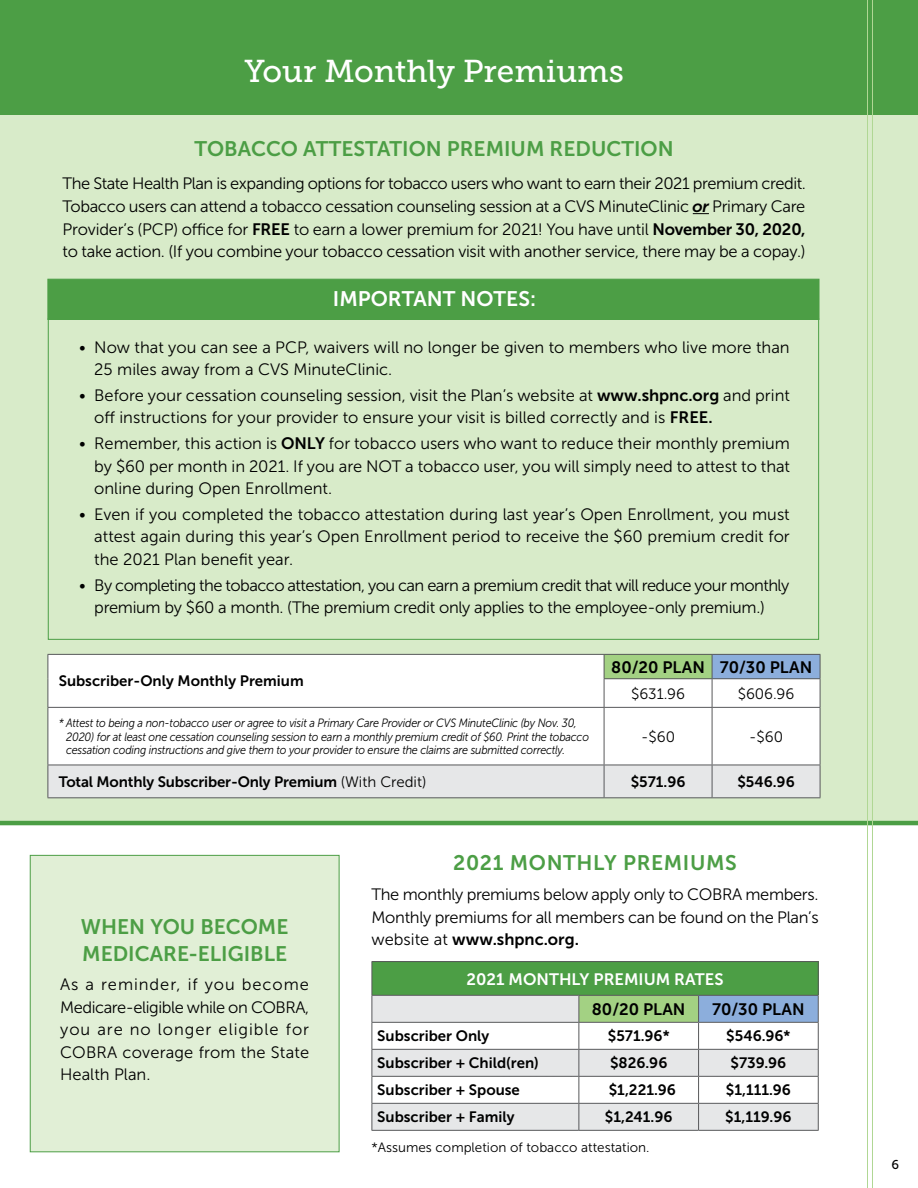
<style>
.page{position:relative;width:918px;height:1188px;background:#fff}
.page>*{position:absolute;margin:0;border:0;box-sizing:border-box;transform-origin:0 0}
.t1{font:31.5px "Museo Slab 500";color:#fff}
.t2{font:21px/27px "Museo Sans 700";color:#4c9e45}
.t3{font:21px "Museo Sans 700";letter-spacing:.03em;color:#4c9e45}
.t4{font:21px "Museo Sans 700";color:#fff}
.t5{font:16.5px/22.5px "Museo Sans 300";color:#000;text-align:justify}
.t6{font:16.5px/22.5px "Museo Sans 300";letter-spacing:-.035em;color:#000;text-align:center}
.t7{font:16.5px/22.5px "Museo Sans 300";letter-spacing:-.02em;color:#000}
.t8{font:16.5px "Museo Sans 700";color:#000}
.t9{font:16.5px "Museo Sans 700";color:#fff}
.t10{font:15px "Museo Sans 700";color:#000}
.t11{font:15px "Museo Sans 300";color:#000}
.t12{font:13.5px "Museo Sans 300";color:#000}
.t13{font:12.75px "Museo Sans 500";color:#000}
.t14{font:italic 12px/13.5px "Museo Sans 300";letter-spacing:-.02em;color:#000;scale:.9 1}
.s1{font-family:"Museo Sans 700";font-style:italic}
.s2{font-family:"Museo Sans 700"}
.s3{font-family:"Museo Sans 300"}
</style>
<div class="page">
<div style="left:0;top:104px;width:918px;height:720px;background:#d8ebc9"></div>
<div style="left:30px;top:855px;width:309px;height:297px;background:#e1efd6;border:1px solid #4c9e45"></div>
<div style="left:49px;top:655px;width:771px;height:110px;background:#fff"></div>
<div style="left:604px;top:654px;width:108px;height:25px;background:#a3d183"></div>
<div style="left:712px;top:654px;width:108px;height:25px;background:#8caedc"></div>
<div style="left:49px;top:766px;width:771px;height:31px;background:#e6e7e8"></div>
<hr style="left:604px;top:654px;width:108px;height:1px;background:#58595b">
<hr style="left:712px;top:654px;width:108px;height:1px;background:#58595b">
<hr style="left:604px;top:678px;width:108px;height:1px;background:#58595b">
<hr style="left:712px;top:678px;width:108px;height:1px;background:#58595b">
<svg style="left:712px;top:655px;width:1px;height:52px"></svg>
<svg style="left:820px;top:655px;width:1px;height:52px"></svg>
<hr style="left:48px;top:708px;width:1px;height:57px;background:#58595b">
<hr style="left:604px;top:707px;width:108px;height:1px;background:#58595b">
<hr style="left:604px;top:708px;width:1px;height:57px;background:#58595b">
<hr style="left:712px;top:707px;width:108px;height:1px;background:#58595b">
<hr style="left:712px;top:708px;width:1px;height:57px;background:#58595b">
<hr style="left:820px;top:708px;width:1px;height:57px;background:#58595b">
<hr style="left:48px;top:765px;width:1px;height:32px;background:#58595b">
<hr style="left:604px;top:765px;width:108px;height:1px;background:#58595b">
<hr style="left:604px;top:765px;width:1px;height:32px;background:#58595b">
<hr style="left:712px;top:765px;width:108px;height:1px;background:#58595b">
<hr style="left:712px;top:765px;width:1px;height:32px;background:#58595b">
<hr style="left:820px;top:765px;width:1px;height:32px;background:#58595b">
<hr style="left:48px;top:797px;width:556px;height:1px;background:#58595b">
<hr style="left:604px;top:797px;width:108px;height:1px;background:#58595b">
<hr style="left:712px;top:797px;width:108px;height:1px;background:#58595b">
<hr style="left:48px;top:654px;width:556px;height:1px;background:#58595b">
<svg style="left:48px;top:655px;width:1px;height:52px"></svg>
<svg style="left:604px;top:655px;width:1px;height:52px"></svg>
<hr style="left:48px;top:707px;width:556px;height:1px;background:#58595b">
<hr style="left:48px;top:765px;width:556px;height:1px;background:#58595b">
<svg style="left:693px;top:213px;width:16px;height:1px"></svg>
<hr style="left:0;top:821px;width:918px;height:4px;background:#4c9e45">
<div style="left:372px;top:962px;width:446px;height:33px;background:#4c9e45"></div>
<hr style="left:372px;top:962px;width:1px;height:33px;background:#58595b">
<hr style="left:818px;top:962px;width:1px;height:33px;background:#58595b">
<hr style="left:579px;top:995px;width:120px;height:1px;background:#58595b">
<hr style="left:699px;top:995px;width:120px;height:1px;background:#58595b">
<svg style="left:372px;top:996px;width:447px;height:134px"></svg>
<hr style="left:579px;top:1130px;width:120px;height:1px;background:#58595b">
<hr style="left:699px;top:1130px;width:120px;height:1px;background:#58595b">
<hr style="left:372px;top:961px;width:207px;height:1px;background:#58595b">
<hr style="left:579px;top:961px;width:120px;height:1px;background:#58595b">
<hr style="left:699px;top:961px;width:120px;height:1px;background:#58595b">
<hr style="left:372px;top:995px;width:207px;height:1px;background:#58595b">
<hr style="left:372px;top:1022px;width:207px;height:1px;background:#58595b">
<hr style="left:372px;top:1049px;width:207px;height:1px;background:#58595b">
<hr style="left:372px;top:1076px;width:207px;height:1px;background:#58595b">
<hr style="left:372px;top:1103px;width:207px;height:1px;background:#58595b">
<hr style="left:372px;top:1130px;width:207px;height:1px;background:#58595b">
<div style="left:0;top:0;width:918px;height:114px;background:#4c9e45"></div>
<hr style="left:867px;top:0;width:1px;height:1188px;background:#b0d794">
<hr style="left:872px;top:0;width:1px;height:1188px;background:#b0d794">
<div style="left:48px;top:279px;width:771px;height:41px;background:#4c9e45"></div>
<h1 class="t1" style="left:244px;top:53px;width:381px">Your Monthly Premiums</h1>
<p class="t2" style="left:195px;top:135px;width:481px">TOBACCO ATTESTATION PREMIUM REDUCTION</p>
<p class="t5" style="left:63px;top:173px;width:745px">The State Health Plan is expanding options for tobacco users who want to earn their 2021 premium credit.<br>Tobacco users can attend a tobacco cessation counseling session at a CVS MinuteClinic <span class="s1">or</span> Primary Care Provider’s (PCP) office for <span class="s2">FREE</span> to earn a lower premium for 2021! You have until <span class="s2">November 30, 2020, </span>to take action. (If you combine your tobacco cessation visit with another service, there may be a copay.)</p>
<p class="t4" style="left:333px;top:287px;width:205px">IMPORTANT NOTES:</p>
<p class="t5" style="left:94px;top:336px;width:697px;text-indent:-15px">• Now that you can see a PCP, waivers will no longer be given to members who live more than<br>25 miles away from a CVS MinuteClinic.</p>
<p class="t5" style="left:94px;top:384px;width:697px;text-indent:-15px">• Before your cessation counseling session, visit the Plan’s website at <span class="s2">www.shpnc.org</span> and print off instructions for your provider to ensure your visit is billed correctly and is <span class="s2">FREE.</span></p>
<p class="t5" style="left:94px;top:432px;width:697px;text-indent:-15px">• Remember, this action is <span class="s2">ONLY</span> for tobacco users who want to reduce their monthly premium by $60 per month in 2021. If you are NOT a tobacco user, you will simply need to attest to that online during Open Enrollment.</p>
<p class="t5" style="left:94px;top:503px;width:697px;text-indent:-15px">• Even if you completed the tobacco attestation during last year’s Open Enrollment, you must attest again during this year’s Open Enrollment period to receive the $60 premium credit for the 2021 Plan benefit year.</p>
<p class="t6" style="left:79px;top:574px;width:712px">• By completing the tobacco attestation, you can earn a premium credit that will reduce your monthly premium by $60 a month. (The premium credit only applies to the employee-only premium.)</p>
<p class="t10" style="left:59px;top:673px;width:247px">Subscriber-Only Monthly Premium</p>
<p class="t8" style="left:611px;top:658px;width:203px">80/20 PLAN 70/30 PLAN</p>
<p class="t11" style="left:631px;top:685px;width:56px">$631.96</p>
<p class="t11" style="left:738px;top:685px;width:58px">$606.96</p>
<p class="t14" style="left:66px;top:716px;width:582px;text-indent:-7px">* Attest to being a non-tobacco user or agree to visit a Primary Care Provider or CVS MinuteClinic (by Nov. 30,<br>2020) for at least one cessation counseling session to earn a monthly premium credit of $60. Print the tobacco cessation coding instructions and give them to your provider to ensure the claims are submitted correctly.</p>
<p class="t11" style="left:641px;top:729px;width:36px">-$60</p>
<p class="t11" style="left:749px;top:729px;width:36px">-$60</p>
<p class="t10" style="left:59px;top:773px;width:369px">Total Monthly Subscriber-Only Premium <span class="s3">(With Credit)</span></p>
<p class="t10" style="left:631px;top:773px;width:56px">$571.96</p>
<p class="t10" style="left:737px;top:773px;width:59px">$546.96</p>
<p class="t2" style="left:81px;top:913px;width:209px">WHEN YOU BECOME<br>MEDICARE-ELIGIBLE</p>
<p class="t5" style="left:60px;top:973px;width:251px">As a reminder, if you become Medicare-eligible while on COBRA, you are no longer eligible for COBRA coverage from the State Health Plan.</p>
<p class="t3" style="left:453px;top:851px;width:285px">2021 MONTHLY PREMIUMS</p>
<p class="t7" style="left:372px;top:884px;width:449px">The monthly premiums below apply only to COBRA members.<br>Monthly premiums for all members can be found on the Plan’s</p>
<p class="t8" style="left:372px;top:931px;width:209px"><span class="s3">website at</span> www.shpnc.org.</p>
<p class="t9" style="left:467px;top:970px;width:258px">2021 MONTHLY PREMIUM RATES</p>
<p class="t8" style="left:592px;top:1000px;width:95px">80/20 PLAN</p>
<p class="t8" style="left:712px;top:1000px;width:94px">70/30 PLAN</p>
<p class="t10" style="left:377px;top:1028px;width:113px">Subscriber Only</p>
<p class="t10" style="left:608px;top:1028px;width:63px">$571.96*</p>
<p class="t10" style="left:726px;top:1028px;width:66px">$546.96*</p>
<p class="t10" style="left:377px;top:1055px;width:163px">Subscriber + Child(ren)</p>
<p class="t10" style="left:610px;top:1055px;width:59px">$826.96</p>
<p class="t10" style="left:730px;top:1055px;width:57px">$739.96</p>
<p class="t10" style="left:377px;top:1082px;width:144px">Subscriber + Spouse</p>
<p class="t10" style="left:609px;top:1082px;width:69px">$1,221.96</p>
<p class="t10" style="left:726px;top:1082px;width:67px">$1,111.96</p>
<p class="t10" style="left:377px;top:1109px;width:139px">Subscriber + Family</p>
<p class="t10" style="left:605px;top:1109px;width:69px">$1,241.96</p>
<p class="t10" style="left:725px;top:1109px;width:68px">$1,119.96</p>
<p class="t12" style="left:372px;top:1140px;width:280px">*Assumes completion of tobacco attestation.</p>
<p class="t13" style="left:892px;top:1157px;width:9px">6</p>
</div>
